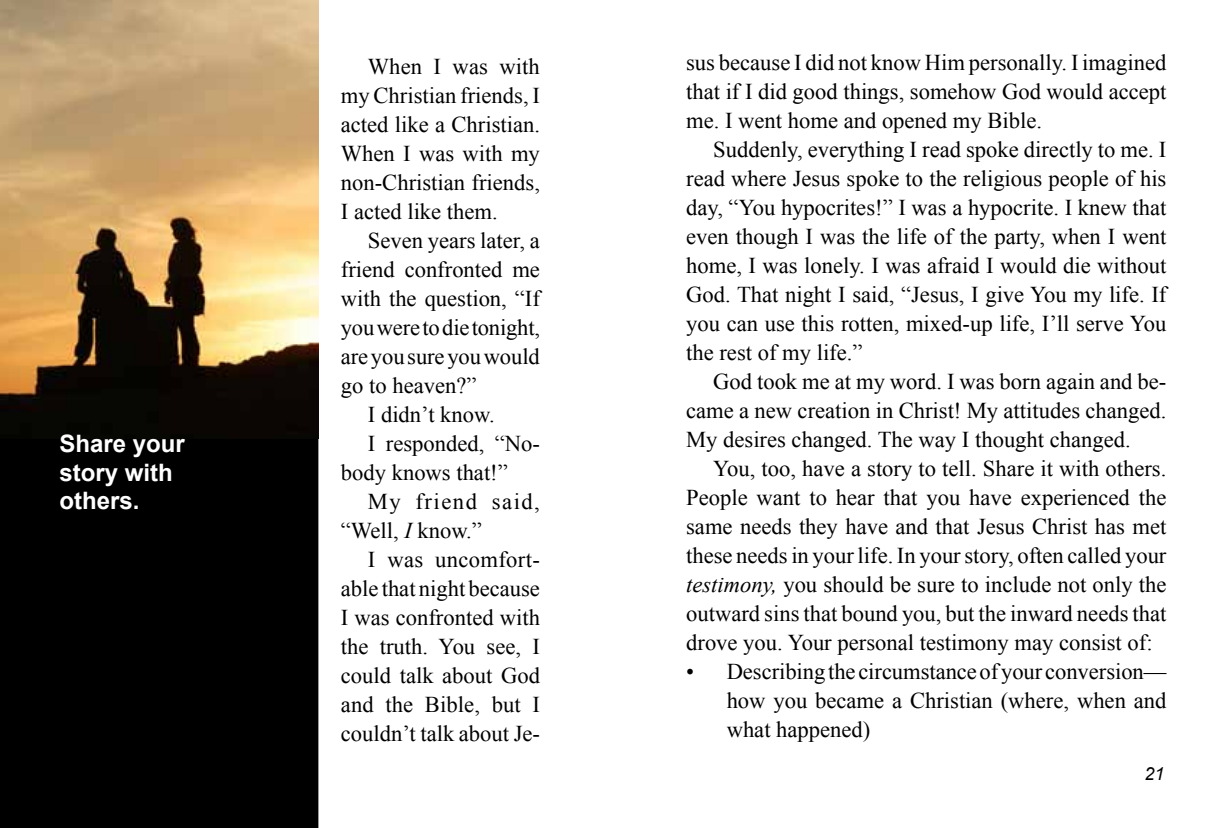
<style>
.page{position:relative;width:1224px;height:828px;background:#fff}
.page>*{position:absolute;margin:0;border:0;box-sizing:border-box;transform-origin:0 0}
.t1{font:700 24px/28.8px "Arial";color:#fff}
.t2{font:22.6px/29px "Times New Roman";color:#000;text-align:justify}
.t3{font:22.6px "Times New Roman";letter-spacing:.065em;color:#000}
.t4{font:italic 18px "Arial";color:#000}
.s1{font-style:italic}
</style>
<div class="page">
<div style="left:0;top:439px;width:318px;height:389px;background:#000"></div>
<img style="left:0;top:0;width:318px;height:439px">
<p class="t1" style="left:60px;top:430px;width:127px">Share your story with others.</p>
<p class="t2" style="left:341px;top:52px;width:201px;text-indent:27px">When I was with my Christian friends, I acted like a Christian.<br>When I was with my non-Christian friends, I acted like them.</p>
<p class="t2" style="left:368px;top:226px;width:174px">Seven years later, a</p>
<p class="t2" style="left:341px;top:255px;width:201px">friend confronted me</p>
<p class="t2" style="left:341px;top:284px;width:201px">with the question, “If</p>
<p class="t2" style="left:341px;top:313px;width:201px">you were to die tonight,</p>
<p class="t2" style="left:341px;top:342px;width:200px">are you sure you would</p>
<p class="t2" style="left:341px;top:371px;width:137px">go to heaven?”</p>
<p class="t2" style="left:368px;top:400px;width:128px">I didn’t know.</p>
<p class="t2" style="left:368px;top:429px;width:174px">I responded, “No-</p>
<p class="t2" style="left:341px;top:458px;width:168px">body knows that!”</p>
<p class="t3" style="left:368px;top:486px;width:174px">My friend said,</p>
<p class="t2" style="left:341px;top:516px;width:143px">“Well, <span class="s1">I</span> know.”</p>
<p class="t2" style="left:368px;top:545px;width:174px">I was uncomfort-</p>
<p class="t2" style="left:341px;top:574px;width:201px">able that night because</p>
<p class="t2" style="left:341px;top:603px;width:201px">I was confronted with</p>
<p class="t2" style="left:341px;top:632px;width:201px">the truth. You see, I</p>
<p class="t2" style="left:341px;top:661px;width:201px">could talk about God</p>
<p class="t2" style="left:341px;top:690px;width:201px">and the Bible, but I</p>
<p class="t2" style="left:341px;top:719px;width:201px">couldn’t talk about Je-</p>
<p class="t2" style="left:686px;top:47px;width:482px">sus because I did not know Him personally. I imagined that if I did good things, somehow God would accept me. I went home and opened my Bible.</p>
<p class="t2" style="left:686px;top:134px;width:482px;text-indent:27px">Suddenly, everything I read spoke directly to me. I read where Jesus spoke to the religious people of his day, “You hypocrites!” I was a hypocrite. I knew that even though I was the life of the party, when I went home, I was lonely. I was afraid I would die without God. That night I said, “Jesus, I give You my life. If you can use this rotten, mixed-up life, I’ll serve You the rest of my life.”</p>
<p class="t2" style="left:686px;top:366px;width:482px;text-indent:27px">God took me at my word. I was born again and be&shy;came a new creation in Christ! My attitudes changed.<br>My desires changed. The way I thought changed.</p>
<p class="t2" style="left:686px;top:453px;width:482px;text-indent:27px">You, too, have a story to tell. Share it with others.<br>People want to hear that you have experienced the same needs they have and that Jesus Christ has met these needs in your life. In your story, often called your <span class="s1">testimony,</span> you should be sure to include not only the outward sins that bound you, but the inward needs that drove you. Your personal testimony may consist of:</p>
<p class="t2" style="left:727px;top:656px;width:441px;text-indent:-40px">• Describing the circumstance of your conversion— how you became a Christian (where, when and what happened)</p>
<p class="t4" style="left:1144px;top:762px;width:22px">21</p>
</div>
